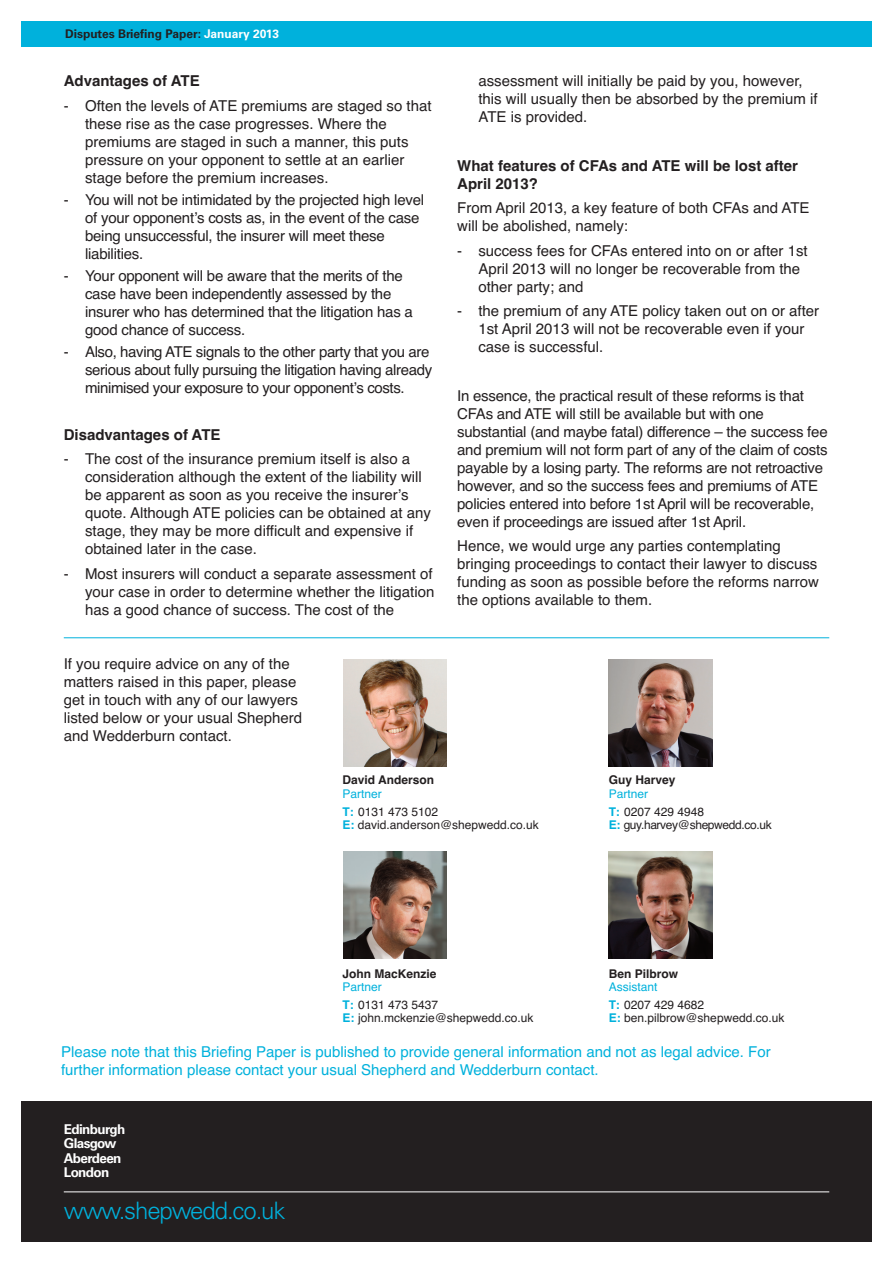
<style>
.page{position:relative;width:893px;height:1263px;background:#fff}
.page>*{position:absolute;margin:0;border:0;box-sizing:border-box;transform-origin:0 0}
.t1{font:300 24px "Univers";letter-spacing:-.045em;color:#00b1dc}
.t2{font:15px/18px "Helvetica";color:#231f20}
.t3{font:15px/18px "Helvetica";color:#00b1dc}
.t4{font:15px/18px "Helvetica";letter-spacing:-.025em;color:#231f20}
.t5{font:700 15px/18px "Helvetica";color:#231f20}
.t6{font:700 13.5px/14.2px "Univers";letter-spacing:-.045em;color:#fff}
.t7{font:12px/17.7px "Helvetica";color:#231f20}
.t8{font:700 12px "Helvetica";color:#231f20}
.t9{font:700 12px "Univers";color:#231f20}
.t10{font:12px "Helvetica";letter-spacing:-.03em;color:#231f20}
.s1{color:#fff}
.s2{color:#00b1dc}
.s3{font-weight:700;color:#00b1dc}
</style>
<div class="page">
<div style="left:21px;top:21px;width:851px;height:26px;background:#00b1dc"></div>
<div style="left:21px;top:1101px;width:851px;height:141px;background:#231f20"></div>
<hr style="left:64px;top:1192px;width:765px;height:1px;background:#fff">
<img style="left:343px;top:659px;width:103px;height:108px">
<img style="left:343px;top:851px;width:103px;height:108px">
<img style="left:609px;top:659px;width:103px;height:108px">
<img style="left:609px;top:851px;width:103px;height:108px">
<hr style="left:64px;top:637px;width:765px;height:1px;background:#00b1dc">
<p class="t9" style="left:65px;top:29px;width:216px">Disputes Briefing Paper: <span class="s1">January 2013</span></p>
<p class="t5" style="left:64px;top:73px;width:137px">Advantages of ATE</p>
<p class="t2" style="left:85px;top:98px;width:348px;text-indent:-21px">- Often the levels of ATE premiums are staged so that these rise as the case progresses. Where the premiums are staged in such a manner, this puts pressure on your opponent to settle at an earlier stage before the premium increases.</p>
<p class="t2" style="left:85px;top:192px;width:341px;text-indent:-21px">- You will not be intimidated by the projected high level of your opponentʼs costs as, in the event of the case being unsuccessful, the insurer will meet these liabilities.</p>
<p class="t2" style="left:85px;top:268px;width:329px;text-indent:-21px">- Your opponent will be aware that the merits of the case have been independently assessed by the insurer who has determined that the litigation has a good chance of success.</p>
<p class="t4" style="left:85px;top:345px;width:349px;text-indent:-21px">- Also, having ATE signals to the other party that you are serious about fully pursuing the litigation having already minimised your exposure to your opponentʼs costs.</p>
<p class="t5" style="left:64px;top:427px;width:158px">Disadvantages of ATE</p>
<p class="t2" style="left:85px;top:452px;width:347px;text-indent:-21px">- The cost of the insurance premium itself is also a consideration although the extent of the liability will be apparent as soon as you receive the insurerʼs quote. Although ATE policies can be obtained at any stage, they may be more difficult and expensive if obtained later in the case.</p>
<p class="t2" style="left:85px;top:566px;width:351px;text-align:justify;text-indent:-21px">- Most insurers will conduct a separate assessment of your case in order to determine whether the litigation has a good chance of success. The cost of the</p>
<p class="t2" style="left:64px;top:656px;width:240px">If you require advice on any of the matters raised in this paper, please get in touch with any of our lawyers listed below or your usual Shepherd and Wedderburn contact.</p>
<p class="t2" style="left:478px;top:73px;width:341px">assessment will initially be paid by you, however, this will usually then be absorbed by the premium if<br>ATE is provided.</p>
<p class="t5" style="left:457px;top:158px;width:342px">What features of CFAs and ATE will be lost after<br>April 2013?</p>
<p class="t2" style="left:457px;top:201px;width:354px">From April 2013, a key feature of both CFAs and ATE will be abolished, namely:</p>
<p class="t2" style="left:478px;top:243px;width:331px;text-indent:-21px">- success fees for CFAs entered into on or after 1st<br>April 2013 will no longer be recoverable from the other party; and</p>
<p class="t2" style="left:478px;top:303px;width:342px;text-indent:-21px">- the premium of any ATE policy taken out on or after<br>1st April 2013 will not be recoverable even if your case is successful.</p>
<p class="t2" style="left:457px;top:388px;width:372px">In essence, the practical result of these reforms is that CFAs and ATE will still be available but with one substantial (and maybe fatal) difference – the success fee and premium will not form part of any of the claim of costs payable by a losing party. The reforms are not retroactive however, and so the success fees and premiums of ATE policies entered into before 1st April will be recoverable, even if proceedings are issued after 1st April.</p>
<p class="t2" style="left:457px;top:538px;width:363px">Hence, we would urge any parties contemplating bringing proceedings to contact their lawyer to discuss funding as soon as possible before the reforms narrow the options available to them.</p>
<p class="t8" style="left:343px;top:776px;width:93px">David Anderson</p>
<p class="t7" style="left:343px;top:786px;width:97px"><span class="s2">Partner<br></span><span class="s3">T:</span> 0131 473 5102</p>
<p class="t7" style="left:343px;top:817px;width:198px"><span class="s3">E:</span> david.anderson@shepwedd.co.uk</p>
<p class="t8" style="left:609px;top:776px;width:68px">Guy Harvey</p>
<p class="t7" style="left:609px;top:786px;width:97px"><span class="s2">Partner<br></span><span class="s3">T:</span> 0207 429 4948</p>
<p class="t10" style="left:609px;top:821px;width:165px"><span class="s3">E:</span> guy.harvey@shepwedd.co.uk</p>
<p class="t8" style="left:609px;top:969px;width:71px">Ben Pilbrow</p>
<p class="t7" style="left:609px;top:979px;width:97px"><span class="s2">Assistant<br></span><span class="s3">T:</span> 0207 429 4682</p>
<p class="t7" style="left:609px;top:1010px;width:177px"><span class="s3">E:</span> ben.pilbrow@shepwedd.co.uk</p>
<p class="t3" style="left:61px;top:1044px;width:711px">Please note that this Briefing Paper is published to provide general information and not as legal advice. For further information please contact your usual Shepherd and Wedderburn contact.</p>
<p class="t8" style="left:343px;top:969px;width:96px">John MacKenzie</p>
<p class="t7" style="left:343px;top:979px;width:97px"><span class="s2">Partner<br></span><span class="s3">T:</span> 0131 473 5437</p>
<p class="t7" style="left:343px;top:1010px;width:192px"><span class="s3">E:</span> john.mckenzie@shepwedd.co.uk</p>
<p class="t6" style="left:64px;top:1123px;width:63px">Edinburgh<br>Glasgow<br>Aberdeen<br>London</p>
<h1 class="t1" style="left:64px;top:1201px;width:223px">www.shepwedd.co.uk</h1>
</div>
